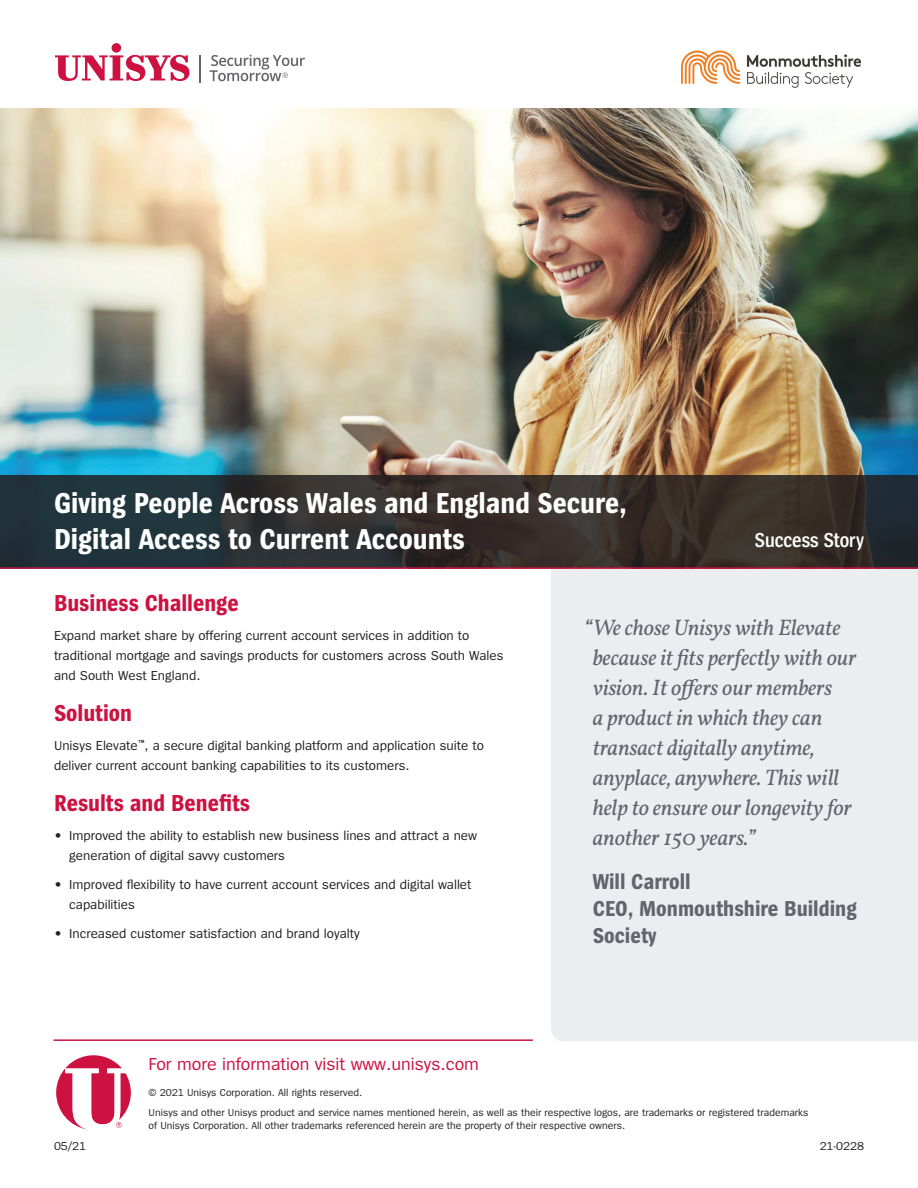
<style>
.page{position:relative;width:918px;height:1188px;background:#fff}
.page>*{position:absolute;margin:0;border:0;box-sizing:border-box;transform-origin:0 0}
.t1{font:700 30px/36px "Spiegel Cd";color:#fff}
.t2{font:700 24px "Spiegel Cd";color:#cd1141}
.t3{font:italic 22.5px/30px "Vollkorn";letter-spacing:-.005em;color:#64646a}
.t4{font:700 22.5px/27px "Spiegel Cd";color:#64646a}
.t5{font:600 21px "Spiegel Cd";color:#fff}
.t6{font:18px "Spiegel";color:#cd1141}
.t7{font:13.5px/20.2px "Spiegel";color:#231f20}
.t8{font:12px "Spiegel";color:#231f20}
.t9{font:10.5px/20.2px "Spiegel";color:#231f20}
</style>
<div class="page">
<div style="left:551px;top:569px;width:367px;height:473px;background:#ebeef0"></div>
<img style="left:0;top:108px;width:918px;height:367px">
<svg style="left:0;top:475px;width:918px;height:92px;background:#2f2f30"></svg>
<hr style="left:0;top:567px;width:918px;height:2px;background:#cd1141">
<hr style="left:54px;top:1039px;width:479px;height:2px;background:#cd1141">
<svg style="left:55px;top:55px;width:134px;height:26px"></svg>
<div style="left:112px;top:43px;width:9px;height:10px;background:#cd1141;border-radius:50%"></div>
<hr style="left:199px;top:55px;width:2px;height:27px;background:#64646a">
<svg style="left:210px;top:55px;width:95px;height:26px"></svg>
<svg style="left:56px;top:1055px;width:75px;height:75px"></svg>
<img style="left:682px;top:50px;width:178px;height:38px">
<h1 class="t1" style="left:54px;top:486px;width:575px">Giving People Across Wales and England Secure,<br>Digital Access to Current Accounts</h1>
<h3 class="t5" style="left:755px;top:529px;width:111px">Success Story</h3>
<h2 class="t2" style="left:54px;top:591px;width:186px">Business Challenge</h2>
<p class="t7" style="left:54px;top:626px;width:451px">Expand market share by offering current account services in addition to traditional mortgage and savings products for customers across South Wales and South West England.</p>
<h2 class="t2" style="left:54px;top:701px;width:80px">Solution</h2>
<p class="t7" style="left:54px;top:736px;width:431px">Unisys Elevate<sup>™</sup>, a secure digital banking platform and application suite to deliver current account banking capabilities to its customers.</p>
<h2 class="t2" style="left:54px;top:791px;width:197px">Results and Benefits</h2>
<p class="t7" style="left:69px;top:826px;width:409px;text-indent:-15px">• Improved the ability to establish new business lines and attract a new generation of digital savvy customers</p>
<p class="t7" style="left:69px;top:875px;width:404px;text-indent:-15px">• Improved flexibility to have current account services and digital wallet capabilities</p>
<p class="t7" style="left:54px;top:924px;width:307px">• Increased customer satisfaction and brand loyalty</p>
<h3 class="t3" style="left:593px;top:611px;width:265px;text-indent:-9px">“We chose Unisys with Elevate because it fits perfectly with our vision. It offers our members<br>a product in which they can transact digitally anytime, anyplace, anywhere. This will help to ensure our longevity for another 150 years.”</h3>
<h3 class="t4" style="left:593px;top:868px;width:266px">Will Carroll<br>CEO, Monmouthshire Building<br>Society</h3>
<h3 class="t6" style="left:149px;top:1055px;width:332px">For more information visit www.unisys.com</h3>
<p class="t9" style="left:149px;top:1082px;width:662px">© 2021 Unisys Corporation. All rights reserved.<br>Unisys and other Unisys product and service names mentioned herein, as well as their respective logos, are trademarks or registered trademarks</p>
<p class="t9" style="left:149px;top:1116px;width:478px">of Unisys Corporation. All other trademarks referenced herein are the property of their respective owners.</p>
<p class="t8" style="left:54px;top:1140px;width:34px">05/21</p>
<p class="t8" style="left:820px;top:1140px;width:46px">21-0228</p>
</div>
